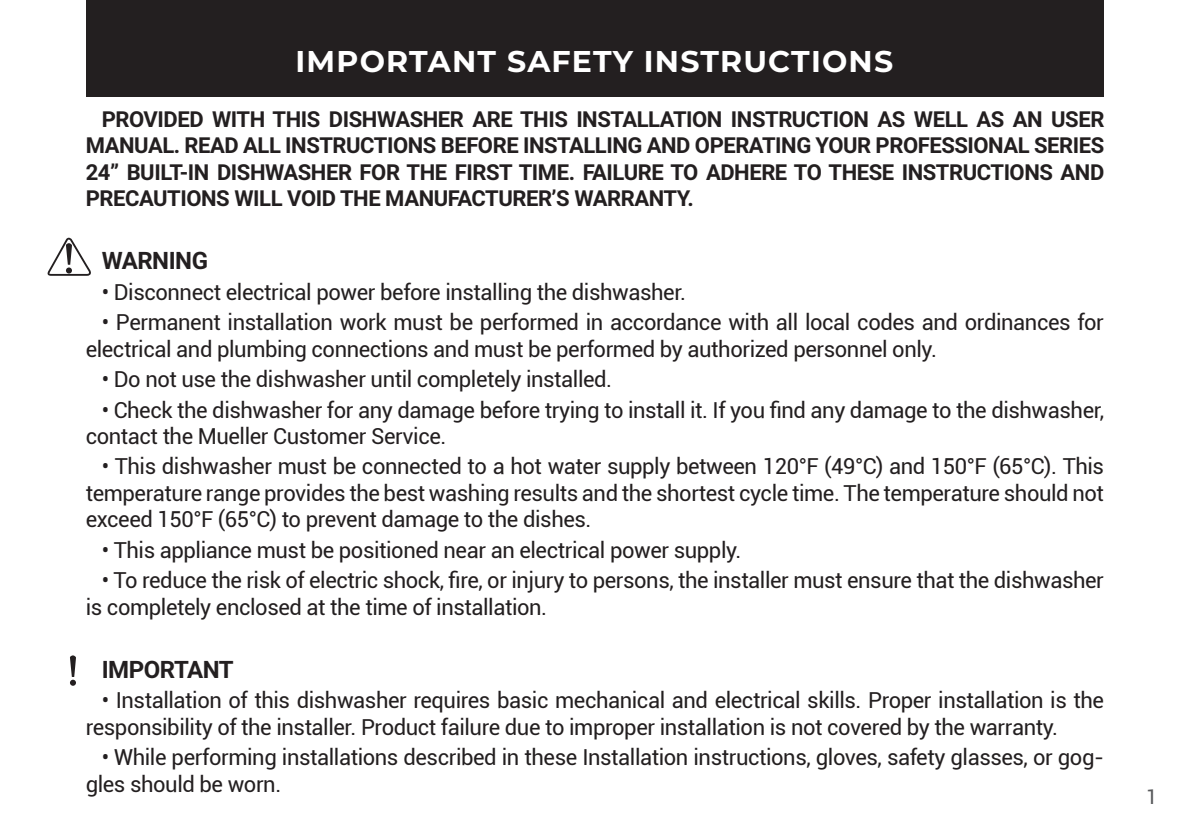
<style>
.page{position:relative;width:1190px;height:840px;background:#fff}
.page>*{position:absolute;margin:0;border:0;box-sizing:border-box;transform-origin:0 0}
.t1{font:700 30px "Montserrat";letter-spacing:.04em;color:#fff}
.t2{font:700 24px "Roboto";letter-spacing:-.02em;color:#231f20}
.t3{font:22px/26.4px "Roboto";letter-spacing:-.02em;color:#231f20}
.t4{font:700 22px/26.4px "Roboto";letter-spacing:-.02em;color:#231f20;text-align:justify}
.t5{font:20px "Roboto";color:#58595b}
</style>
<div class="page">
<div style="left:86px;top:0;width:1017px;height:96px;background:#231f20"></div>
<svg style="left:47px;top:237px;width:44px;height:39px"></svg>
<svg style="left:70px;top:655px;width:6px;height:30px"></svg>
<h1 class="t1" style="left:295px;top:40px;width:599px">IMPORTANT SAFETY INSTRUCTIONS</h1>
<p class="t4" style="left:86px;top:105px;width:1019px;text-indent:16px">PROVIDED WITH THIS DISHWASHER ARE THIS INSTALLATION INSTRUCTION AS WELL AS AN USER MANUAL. READ ALL INSTRUCTIONS BEFORE INSTALLING AND OPERATING YOUR PROFESSIONAL SERIES 24” BUILT-IN DISHWASHER FOR THE FIRST TIME. FAILURE TO ADHERE TO THESE INSTRUCTIONS AND PRECAUTIONS WILL VOID THE MANUFACTURER’S WARRANTY.</p>
<p class="t2" style="left:102px;top:244px;width:108px">WARNING</p>
<p class="t3" style="left:102px;top:278px;width:586px">• Disconnect electrical power before installing the dishwasher.</p>
<p class="t3" style="left:86px;top:308px;width:1019px;text-indent:16px">• Permanent installation work must be performed in accordance with all local codes and ordinances for electrical and plumbing connections and must be performed by authorized personnel only.</p>
<p class="t3" style="left:102px;top:365px;width:512px">• Do not use the dishwasher until completely installed.</p>
<p class="t3" style="left:86px;top:395px;width:1019px;text-indent:16px">• Check the dishwasher for any damage before trying to install it. If you find any damage to the dishwasher, contact the Mueller Customer Service.</p>
<p class="t3" style="left:86px;top:452px;width:1019px;text-align:justify;text-indent:16px">• This dishwasher must be connected to a hot water supply between 120°F (49°C) and 150°F (65°C). This temperature range provides the best washing results and the shortest cycle time. The temperature should not exceed 150°F (65°C) to prevent damage to the dishes.</p>
<p class="t3" style="left:102px;top:535px;width:641px">• This appliance must be positioned near an electrical power supply.</p>
<p class="t3" style="left:86px;top:566px;width:1019px;text-indent:16px">• To reduce the risk of electric shock, fire, or injury to persons, the installer must ensure that the dishwasher is completely enclosed at the time of installation.</p>
<p class="t2" style="left:102px;top:652px;width:134px">IMPORTANT</p>
<p class="t3" style="left:86px;top:686px;width:1019px;text-indent:16px">• Installation of this dishwasher requires basic mechanical and electrical skills. Proper installation is the responsibility of the installer. Product failure due to improper installation is not covered by the warranty.</p>
<p class="t3" style="left:86px;top:742px;width:1019px;text-indent:16px">• While performing installations described in these Installation instructions, gloves, safety glasses, or gog&shy;gles should be worn.</p>
<p class="t5" style="left:1145px;top:782px;width:13px">1</p>
</div>
